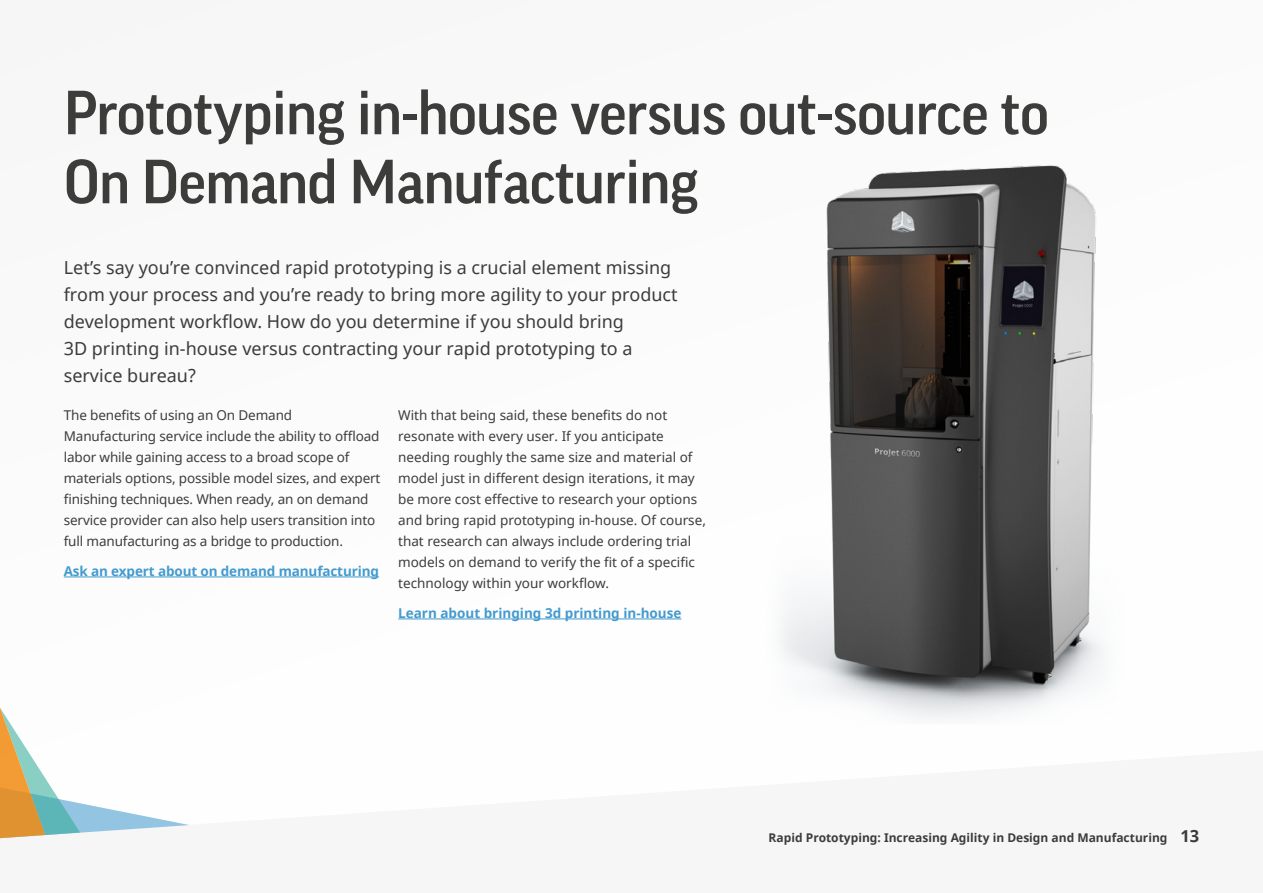
<style>
.page{position:relative;width:1263px;height:893px;background:#fff}
.page>*{position:absolute;margin:0;border:0;box-sizing:border-box;transform-origin:0 0}
.t1{font:500 60px/69px "Good Pro";letter-spacing:-.01em;color:#3c3c3b}
.t2{font:18px/27px "Noto Sans";color:#3c3c3b}
.t3{font:13.5px/21px "Noto Sans";color:#3c3c3b}
.t4{font:700 13.5px "Noto Sans";letter-spacing:-.01em;color:#439acf}
.t5{font:700 12px "Noto Sans";color:#3c3c3b}
.s1{font-size:16.5px}
</style>
<div class="page">
<div style="left:0;top:0;width:1262px;height:842px;background:#f6f6f6"></div>
<img style="left:791px;top:165px;width:305px;height:546px">
<hr style="left:64px;top:577px;width:315px;height:1px;background:#439acf">
<hr style="left:398px;top:619px;width:283px;height:1px;background:#439acf">
<svg style="left:0;top:708px;width:189px;height:130px"></svg>
<h1 class="t1" style="left:64px;top:78px;width:987px">Prototyping in-house versus out-source to<br>On Demand Manufacturing</h1>
<p class="t2" style="left:64px;top:254px;width:615px">Let’s say you’re convinced rapid prototyping is a crucial element missing from your process and you’re ready to bring more agility to your product development workflow. How do you determine if you should bring<br>3D printing in-house versus contracting your rapid prototyping to a service bureau?</p>
<p class="t3" style="left:64px;top:405px;width:318px">The benefits of using an On Demand Manufacturing service include the ability to offload labor while gaining access to a broad scope of materials options, possible model sizes, and expert finishing techniques. When ready, an on demand service provider can also help users transition into full manufacturing as a bridge to production.</p>
<p class="t4" style="left:64px;top:561px;width:317px">Ask an expert about on demand manufacturing</p>
<p class="t3" style="left:398px;top:405px;width:309px">With that being said, these benefits do not resonate with every user. If you anticipate needing roughly the same size and material of model just in different design iterations, it may be more cost effective to research your options and bring rapid prototyping in-house. Of course, that research can always include ordering trial models on demand to verify the fit of a specific technology within your workflow.</p>
<p class="t4" style="left:398px;top:603px;width:285px">Learn about bringing 3d printing in-house</p>
<p class="t5" style="left:769px;top:829px;width:432px">Rapid Prototyping: Increasing Agility in Design and Manufacturing <span class="s1">13</span></p>
</div>
